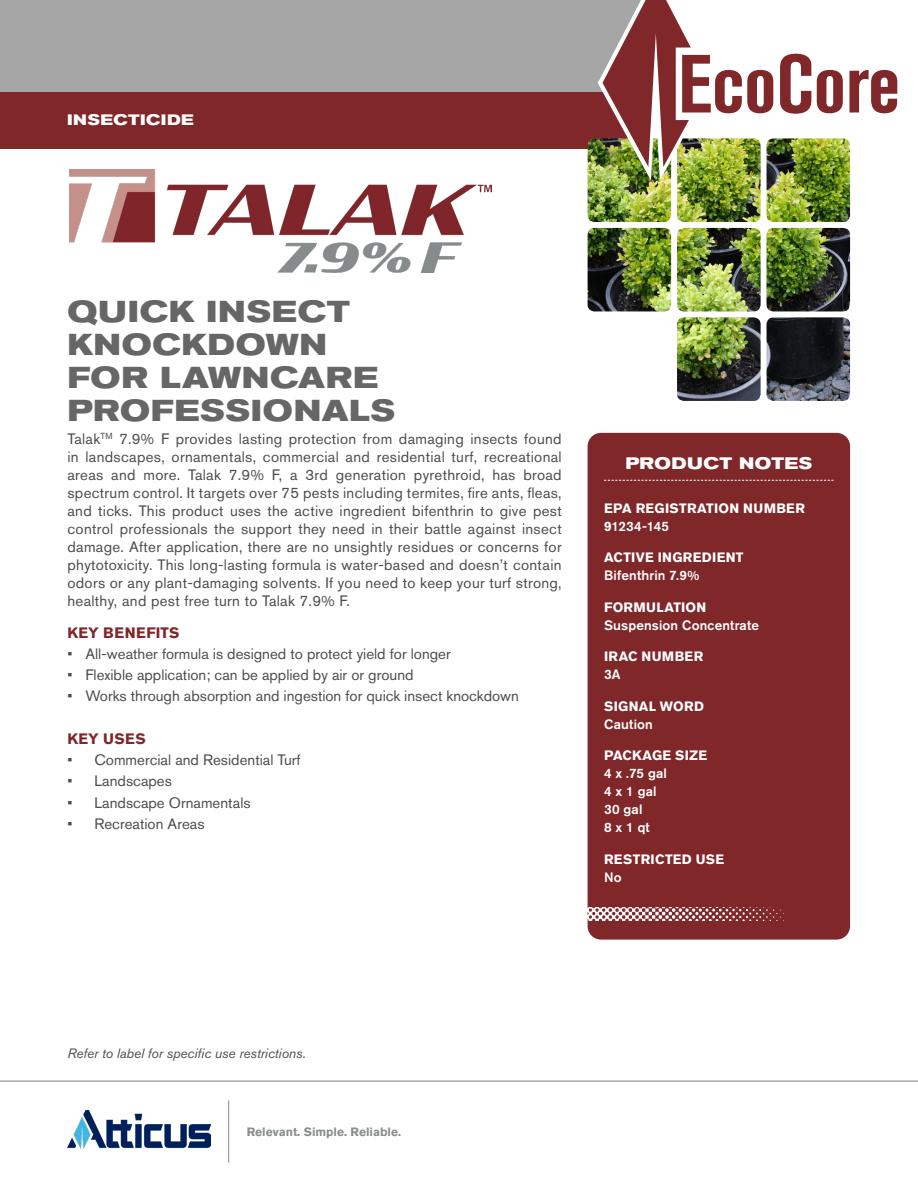
<style>
.page{position:relative;width:918px;height:1188px;background:#fff}
.page>*{position:absolute;margin:0;border:0;box-sizing:border-box;transform-origin:0 0}
.t1{font:700 expanded 30px/33px "Akzidenz Grotesk BE";letter-spacing:.025em;color:#666}
.t2{font:700 expanded 16.5px "Akzidenz Grotesk BE";letter-spacing:.03em;color:#fff}
.t3{font:15px/18px "Akzidenz Grotesk BE";color:#4d4d4d;text-align:justify}
.t4{font:700 15px "Akzidenz Grotesk BE";letter-spacing:.02em;color:#7f2729}
.t5{font:700 expanded 15px "Akzidenz Grotesk BE";letter-spacing:.035em;color:#fff}
.t6{font:700 13.5px/18px "Akzidenz Grotesk BE";letter-spacing:.025em;color:#fff}
.t7{font:500 13.5px/18px "Akzidenz Grotesk BE";letter-spacing:.015em;color:#fff}
.t8{font:italic 13.5px "Akzidenz Grotesk BE";color:#4d4d4d}
.t9{font:700 12px "Akzidenz Grotesk BE";color:#898d8d}
.s1{font-weight:500}
</style>
<div class="page">
<div style="left:0;top:91px;width:646px;height:58px;background:#7f2729"></div>
<hr style="left:228px;top:1100px;width:1px;height:63px;background:#898d8d">
<img style="left:68px;top:1110px;width:143px;height:38px">
<div style="left:0;top:0;width:653px;height:91px;background:#a6a6a6"></div>
<img style="left:588px;top:138px;width:262px;height:263px">
<div style="left:588px;top:433px;width:262px;height:507px;background:#7f2729;border-radius:14px"></div>
<svg style="left:604px;top:480px;width:230px;height:1px"></svg>
<img style="left:588px;top:907px;width:196px;height:13px">
<hr style="left:0;top:1081px;width:918px;height:1px;background:#898d8d">
<img style="left:69px;top:169px;width:422px;height:103px">
<img style="left:598px;top:53px;width:300px;height:128px">
<svg style="left:780px;top:54px;width:31px;height:60px"></svg>
<svg style="left:817px;top:70px;width:26px;height:43px"></svg>
<svg style="left:849px;top:70px;width:48px;height:43px"></svg>
<svg style="left:603px;top:0;width:170px;height:167px"></svg>
<p class="t5" style="left:67px;top:112px;width:128px">INSECTICIDE</p>
<h1 class="t1" style="left:68px;top:295px;width:329px">QUICK INSECT<br>KNOCKDOWN<br>FOR LAWNCARE<br>PROFESSIONALS</h1>
<p class="t3" style="left:68px;top:430px;width:496px">Talak<sup>TM</sup> 7.9% F provides lasting protection from damaging insects found in landscapes, ornamentals, commercial and residential turf, recreational areas and more. Talak 7.9% F, a 3rd generation pyrethroid, has broad spectrum control. It targets over 75 pests including termites, fire ants, fleas, and ticks. This product uses the active ingredient bifenthrin to give pest control professionals the support they need in their battle against insect damage. After application, there are no unsightly residues or concerns for phytotoxicity. This long-lasting formula is water-based and doesn’t contain odors or any plant-damaging solvents. If you need to keep your turf strong, healthy, and pest free turn to Talak 7.9% F.</p>
<p class="t4" style="left:68px;top:624px;width:113px">KEY BENEFITS</p>
<p class="t3" style="left:68px;top:645px;width:385px">• All-weather formula is designed to protect yield for longer</p>
<p class="t3" style="left:68px;top:666px;width:348px">• Flexible application; can be applied by air or ground</p>
<p class="t3" style="left:68px;top:687px;width:453px">• Works through absorption and ingestion for quick insect knockdown</p>
<p class="t4" style="left:68px;top:730px;width:80px">KEY USES</p>
<p class="t3" style="left:68px;top:751px;width:235px">• Commercial and Residential Turf</p>
<p class="t3" style="left:68px;top:772px;width:106px">• Landscapes</p>
<p class="t3" style="left:68px;top:793px;width:185px">• Landscape Ornamentals</p>
<p class="t3" style="left:68px;top:814px;width:139px">• Recreation Areas</p>
<p class="t2" style="left:625px;top:454px;width:188px">PRODUCT NOTES</p>
<p class="t6" style="left:604px;top:499px;width:202px">EPA REGISTRATION NUMBER<br>9<span class="s1">1234-145</span></p>
<p class="t6" style="left:604px;top:549px;width:141px">ACTIVE INGREDIENT</p>
<p class="t7" style="left:604px;top:566px;width:97px">Bifenthrin 7.9%</p>
<p class="t6" style="left:604px;top:598px;width:104px">FORMULATION</p>
<p class="t7" style="left:604px;top:616px;width:157px">Suspension Concentrate</p>
<p class="t6" style="left:604px;top:648px;width:101px">IRAC NUMBER</p>
<p class="t7" style="left:604px;top:665px;width:18px">3A</p>
<p class="t6" style="left:604px;top:697px;width:101px">SIGNAL WORD</p>
<p class="t7" style="left:604px;top:715px;width:50px">Caution</p>
<p class="t6" style="left:604px;top:747px;width:105px">PACKAGE SIZE</p>
<p class="t7" style="left:604px;top:764px;width:64px">4 x .75 gal<br>4 x 1 gal<br>30 gal<br>8 x 1 qt</p>
<p class="t6" style="left:604px;top:850px;width:122px">RESTRICTED USE</p>
<p class="t7" style="left:604px;top:868px;width:19px">No</p>
<p class="t8" style="left:68px;top:1045px;width:240px">Refer to label for specific use restrictions.</p>
<p class="t9" style="left:247px;top:1125px;width:156px">Relevant. Simple. Reliable.</p>
</div>
